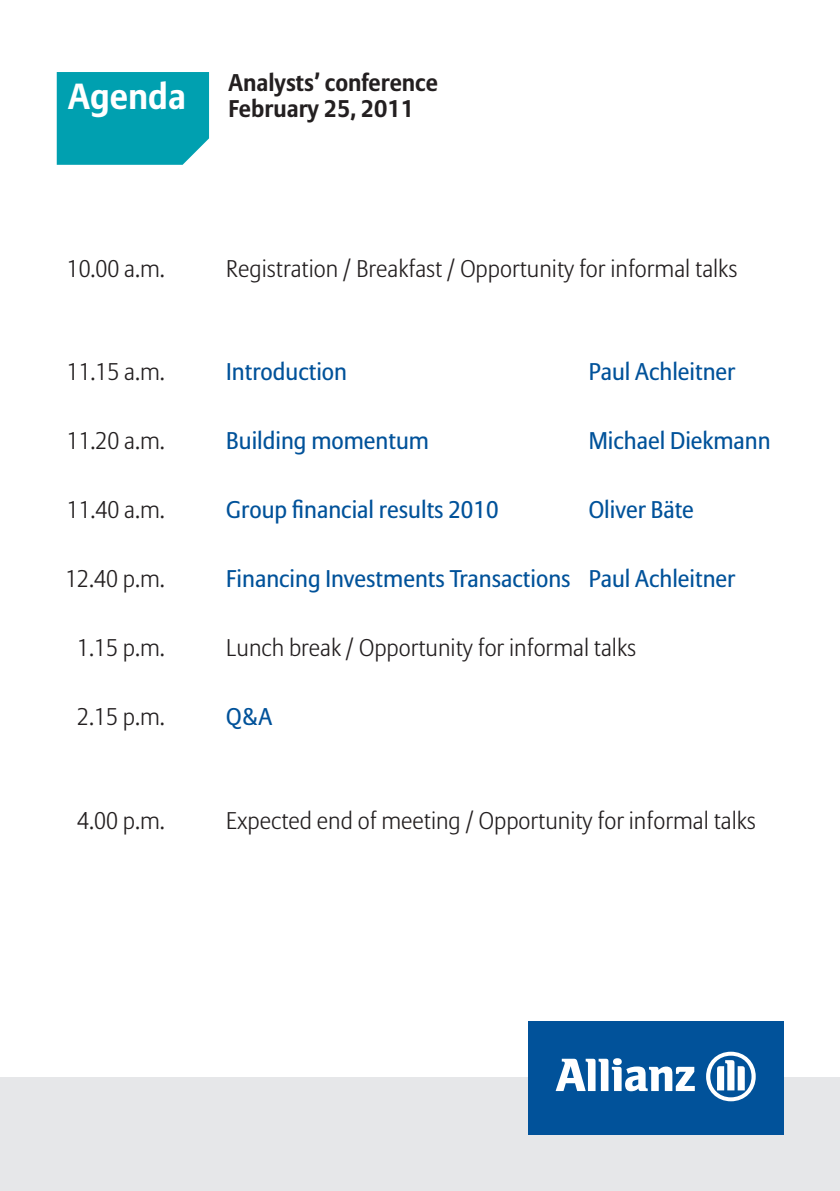
<style>
.page{position:relative;width:840px;height:1191px;background:#fff}
.page>*{position:absolute;margin:0;border:0;box-sizing:border-box;transform-origin:0 0}
.t1{font:700 36px "Allianz Sans";color:#fff}
.t2{font:300 24px "Allianz Sans";color:#231f20}
.t3{font:24px "Allianz Sans";color:#01529a}
.t4{font:700 24px/26.4px "Allianz Sans";color:#231f20}
</style>
<div class="page">
<div style="left:0;top:1077px;width:839px;height:114px;background:#e6e7e9"></div>
<div style="left:527px;top:1020px;width:255px;height:114px;background:#01529a"></div>
<svg style="left:555px;top:1058px;width:139px;height:33px"></svg>
<svg style="left:706px;top:1051px;width:49px;height:50px"></svg>
<div style="left:57px;top:72px;width:152px;height:93px;background:#00a0b0"></div>
<p class="t1" style="left:68px;top:74px;width:119px">Agenda</p>
<p class="t4" style="left:228px;top:69px;width:211px">Analysts’ conference<br>February 25, 2011</p>
<p class="t2" style="left:67px;top:254px;width:100px">10.00 a.m.</p>
<p class="t2" style="left:226px;top:254px;width:512px">Registration / Breakfast / Opportunity for informal talks</p>
<p class="t2" style="left:67px;top:357px;width:100px">11.15 a.m.</p>
<p class="t3" style="left:226px;top:357px;width:122px">Introduction</p>
<p class="t3" style="left:588px;top:357px;width:148px">Paul Achleitner</p>
<p class="t2" style="left:67px;top:426px;width:100px">11.20 a.m.</p>
<p class="t3" style="left:226px;top:426px;width:204px">Building momentum</p>
<p class="t3" style="left:588px;top:426px;width:183px">Michael Diekmann</p>
<p class="t2" style="left:67px;top:495px;width:100px">11.40 a.m.</p>
<p class="t3" style="left:226px;top:495px;width:273px">Group financial results 2010</p>
<p class="t3" style="left:588px;top:495px;width:107px">Oliver Bäte</p>
<p class="t2" style="left:65px;top:564px;width:101px">12.40 p.m.</p>
<p class="t3" style="left:226px;top:564px;width:345px">Financing Investments Transactions</p>
<p class="t3" style="left:588px;top:564px;width:148px">Paul Achleitner</p>
<p class="t2" style="left:77px;top:633px;width:89px">1.15 p.m.</p>
<p class="t2" style="left:226px;top:633px;width:411px">Lunch break / Opportunity for informal talks</p>
<p class="t2" style="left:77px;top:702px;width:89px">2.15 p.m.</p>
<p class="t3" style="left:226px;top:702px;width:48px">Q&amp;A</p>
<p class="t2" style="left:77px;top:806px;width:89px">4.00 p.m.</p>
<p class="t2" style="left:226px;top:806px;width:531px">Expected end of meeting / Opportunity for informal talks</p>
</div>
